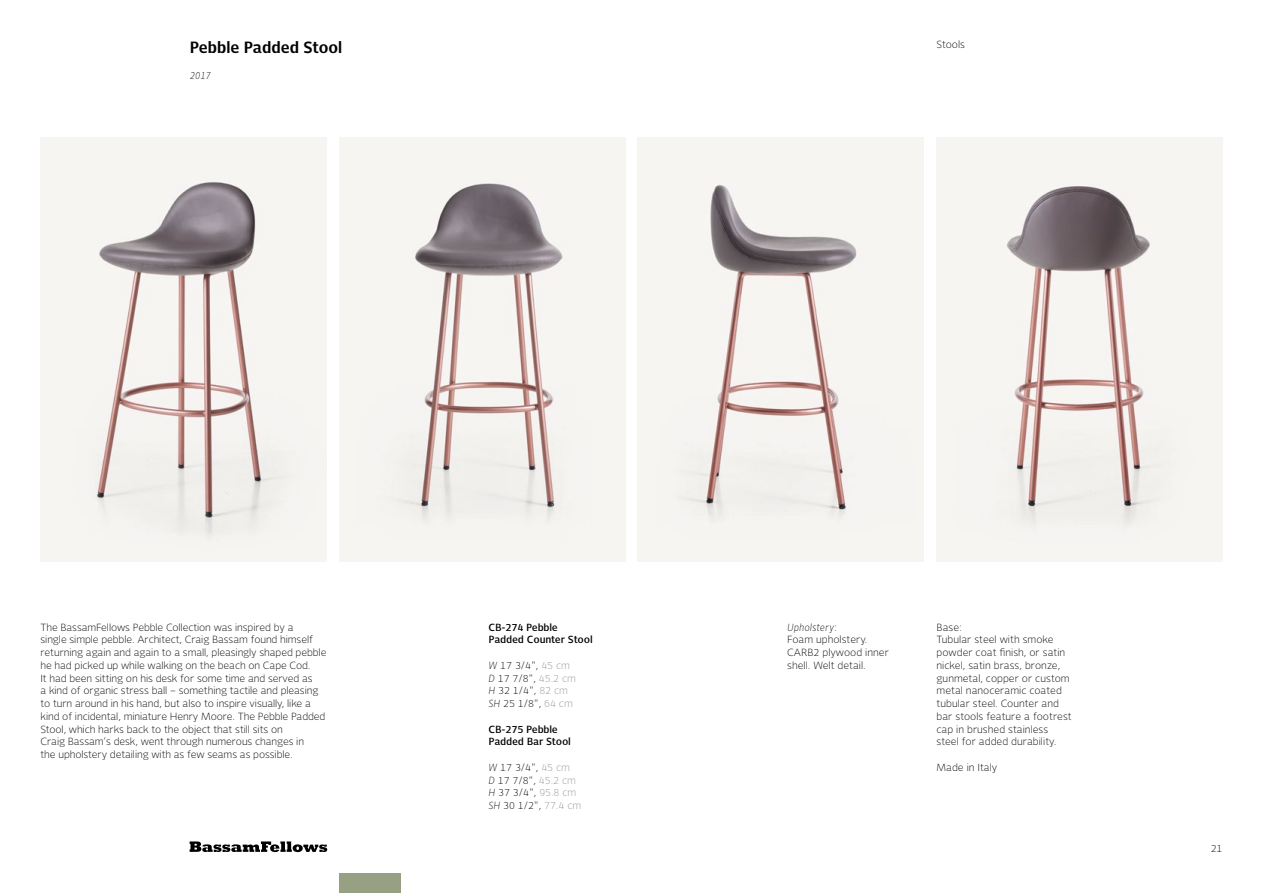
<style>
.page{position:relative;width:1263px;height:893px;background:#fff}
.page>*{position:absolute;margin:0;border:0;box-sizing:border-box;transform-origin:0 0}
.t1{font:700 16.5px "New Libris";color:#000}
.t2{font:300 10.5px/12.8px "New Libris";letter-spacing:-.01em;color:#000}
.t3{font:600 10.5px/12.8px "New Libris";color:#000}
.t4{font:italic 300 10.5px "New Libris";color:#000}
.s1{font-style:italic}
.s2{color:#939598}
</style>
<div class="page">
<svg style="left:190px;top:841px;width:137px;height:11px"></svg>
<div style="left:339px;top:873px;width:62px;height:20px;background:#98a084"></div>
<img style="left:40px;top:137px;width:286px;height:424px">
<img style="left:339px;top:137px;width:286px;height:424px">
<img style="left:638px;top:137px;width:286px;height:424px">
<img style="left:936px;top:137px;width:286px;height:424px">
<h1 class="t1" style="left:190px;top:38px;width:154px">Pebble Padded Stool</h1>
<p class="t2" style="left:936px;top:38px;width:30px">Stools</p>
<p class="t4" style="left:190px;top:69px;width:22px">2017</p>
<p class="t2" style="left:41px;top:620px;width:287px">The BassamFellows Pebble Collection was inspired by a<br>single simple pebble. Architect, Craig Bassam found himself returning again and again to a small, pleasingly shaped pebble he had picked up while walking on the beach on Cape Cod.<br>It had been sitting on his desk for some time and served as<br>a kind of organic stress ball – something tactile and pleasing to turn around in his hand, but also to inspire visually, like a kind of incidental, miniature Henry Moore. The Pebble Padded Stool, which harks back to the object that still sits on<br>Craig Bassam’s desk, went through numerous changes in<br>the upholstery detailing with as few seams as possible.</p>
<p class="t3" style="left:488px;top:620px;width:105px">CB-274 Pebble<br>Padded Counter Stool</p>
<p class="t2" style="left:488px;top:659px;width:89px"><span class="s1">W</span> 17 3/4", <span class="s2">45 cm<br></span><span class="s1">D</span> 17 7/8", <span class="s2">45.2 cm<br></span><span class="s1">H</span> 32 1/4", <span class="s2">82 cm<br></span><span class="s1">SH</span> 25 1/8", <span class="s2">64 cm</span></p>
<p class="t3" style="left:488px;top:722px;width:84px">CB-275 Pebble<br>Padded Bar Stool</p>
<p class="t2" style="left:488px;top:761px;width:94px"><span class="s1">W</span> 17 3/4", <span class="s2">45 cm<br></span><span class="s1">D</span> 17 7/8", <span class="s2">45.2 cm<br></span><span class="s1">H</span> 37 3/4", <span class="s2">95.8 cm<br></span><span class="s1">SH</span> 30 1/2", <span class="s2">77.4 cm</span></p>
<p class="t2" style="left:787px;top:620px;width:103px"><span class="s1">Upholstery</span>:<br>Foam upholstery.<br>CARB2 plywood inner shell. Welt detail.</p>
<p class="t2" style="left:936px;top:620px;width:137px">Base:<br>Tubular steel with smoke powder coat finish, or satin nickel, satin brass, bronze, gunmetal, copper or custom metal nanoceramic coated tubular steel. Counter and bar stools feature a footrest cap in brushed stainless steel for added durability.</p>
<p class="t2" style="left:936px;top:761px;width:62px">Made in Italy</p>
<p class="t2" style="left:1211px;top:842px;width:13px">21</p>
</div>
